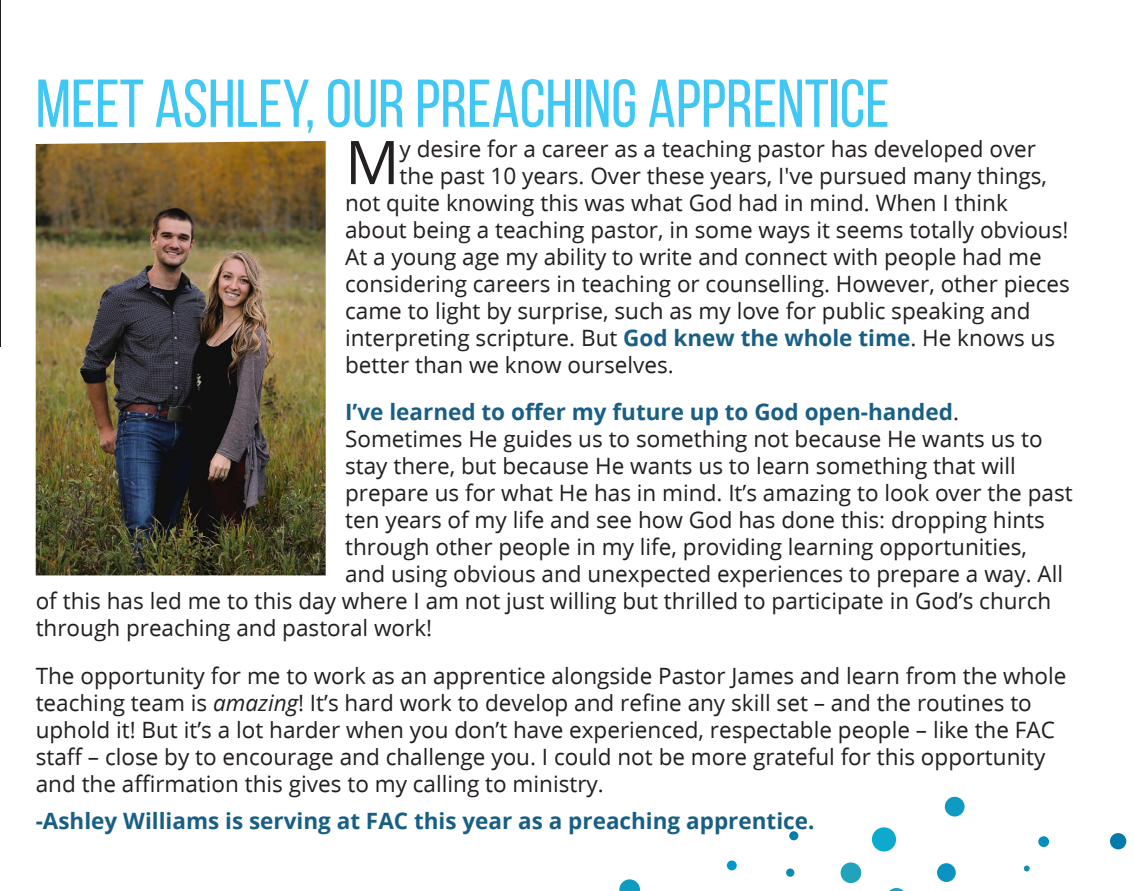
<style>
.page{position:relative;width:1134px;height:891px;background:#fff}
.page>*{position:absolute;margin:0;border:0;box-sizing:border-box;transform-origin:0 0}
.t1{font:67.5px "Bebas Neue";color:#40c7f4}
.t2{font:60.3px "Open Sans";color:#231f20}
.t3{font:22.5px/27px "Open Sans";color:#231f20}
.t4{font:700 22.5px "Open Sans";color:#195f85}
.s1{font-weight:700;color:#195f85}
.s2{font-weight:400;color:#231f20}
.s3{font-style:italic}
</style>
<div class="page">
<hr style="left:0;top:0;width:1px;height:347px;background:#231f20">
<div style="left:727px;top:860px;width:10px;height:10px;background:#0099cd;border-radius:50%"></div>
<div style="left:789px;top:831px;width:9px;height:9px;background:#027cad;border-radius:50%"></div>
<div style="left:1024px;top:865px;width:6px;height:7px;background:#108db8;border-radius:50%"></div>
<div style="left:872px;top:827px;width:24px;height:25px;background:#0caacc;border-radius:50%"></div>
<div style="left:786px;top:868px;width:8px;height:9px;background:#048cb2;border-radius:50%"></div>
<svg style="left:619px;top:879px;width:21px;height:12px"></svg>
<div style="left:1110px;top:833px;width:17px;height:17px;background:#047aa8;border-radius:50%"></div>
<div style="left:945px;top:796px;width:20px;height:21px;background:#0d9bc4;border-radius:50%"></div>
<svg style="left:889px;top:888px;width:15px;height:3px"></svg>
<div style="left:937px;top:863px;width:19px;height:19px;background:#0b92c0;border-radius:50%"></div>
<div style="left:1038px;top:836px;width:11px;height:11px;background:#068ebd;border-radius:50%"></div>
<div style="left:840px;top:862px;width:22px;height:21px;background:#22a3bb;border-radius:50%"></div>
<img style="left:36px;top:141px;width:290px;height:434px">
<p class="t1" style="left:36px;top:67px;width:855px">MEET ASHLEY, OUR PREACHING APPRENTICE</p>
<p class="t2" style="left:345px;top:138px;width:56px">M</p>
<p class="t3" style="left:400px;top:138px;width:638px">y desire for a career as a teaching pastor has developed over</p>
<p class="t3" style="left:400px;top:165px;width:649px">the past 10 years. Over these years, I've pursued many things,</p>
<p class="t3" style="left:345px;top:192px;width:664px">not quite knowing this was what God had in mind. When I think</p>
<p class="t3" style="left:345px;top:219px;width:725px">about being a teaching pastor, in some ways it seems totally obvious!</p>
<p class="t3" style="left:345px;top:246px;width:698px">At a young age my ability to write and connect with people had me</p>
<p class="t3" style="left:345px;top:273px;width:726px">considering careers in teaching or counselling. However, other pieces</p>
<p class="t3" style="left:345px;top:300px;width:687px">came to light by surprise, such as my love for public speaking and</p>
<p class="t3" style="left:345px;top:327px;width:712px">interpreting scripture. But <span class="s1">God knew the whole time</span>. He knows us</p>
<p class="t3" style="left:345px;top:354px;width:330px">better than we know ourselves.</p>
<p class="t4" style="left:345px;top:403px;width:615px">I’ve learned to offer my future up to God open-handed<span class="s2">.</span></p>
<p class="t3" style="left:345px;top:428px;width:699px">Sometimes He guides us to something not because He wants us to</p>
<p class="t3" style="left:345px;top:455px;width:672px">stay there, but because He wants us to learn something that will</p>
<p class="t3" style="left:345px;top:482px;width:729px">prepare us for what He has in mind. It’s amazing to look over the past</p>
<p class="t3" style="left:345px;top:509px;width:701px">ten years of my life and see how God has done this: dropping hints</p>
<p class="t3" style="left:345px;top:536px;width:683px">through other people in my life, providing learning opportunities,</p>
<p class="t3" style="left:345px;top:563px;width:720px">and using obvious and unexpected experiences to prepare a way. All</p>
<p class="t3" style="left:36px;top:590px;width:1017px">of this has led me to this day where I am not just willing but thrilled to participate in God’s church</p>
<p class="t3" style="left:36px;top:617px;width:398px">through preaching and pastoral work!</p>
<p class="t3" style="left:36px;top:664px;width:1032px">The opportunity for me to work as an apprentice alongside Pastor James and learn from the whole teaching team is <span class="s3">amazing</span>! It’s hard work to develop and refine any skill set – and the routines to uphold it! But it’s a lot harder when you don’t have experienced, respectable people – like the FAC staff – close by to encourage and challenge you. I could not be more grateful for this opportunity and the affirmation this gives to my calling to ministry.</p>
<p class="t4" style="left:36px;top:812px;width:780px">-Ashley Williams is serving at FAC this year as a preaching apprentice.</p>
</div>
